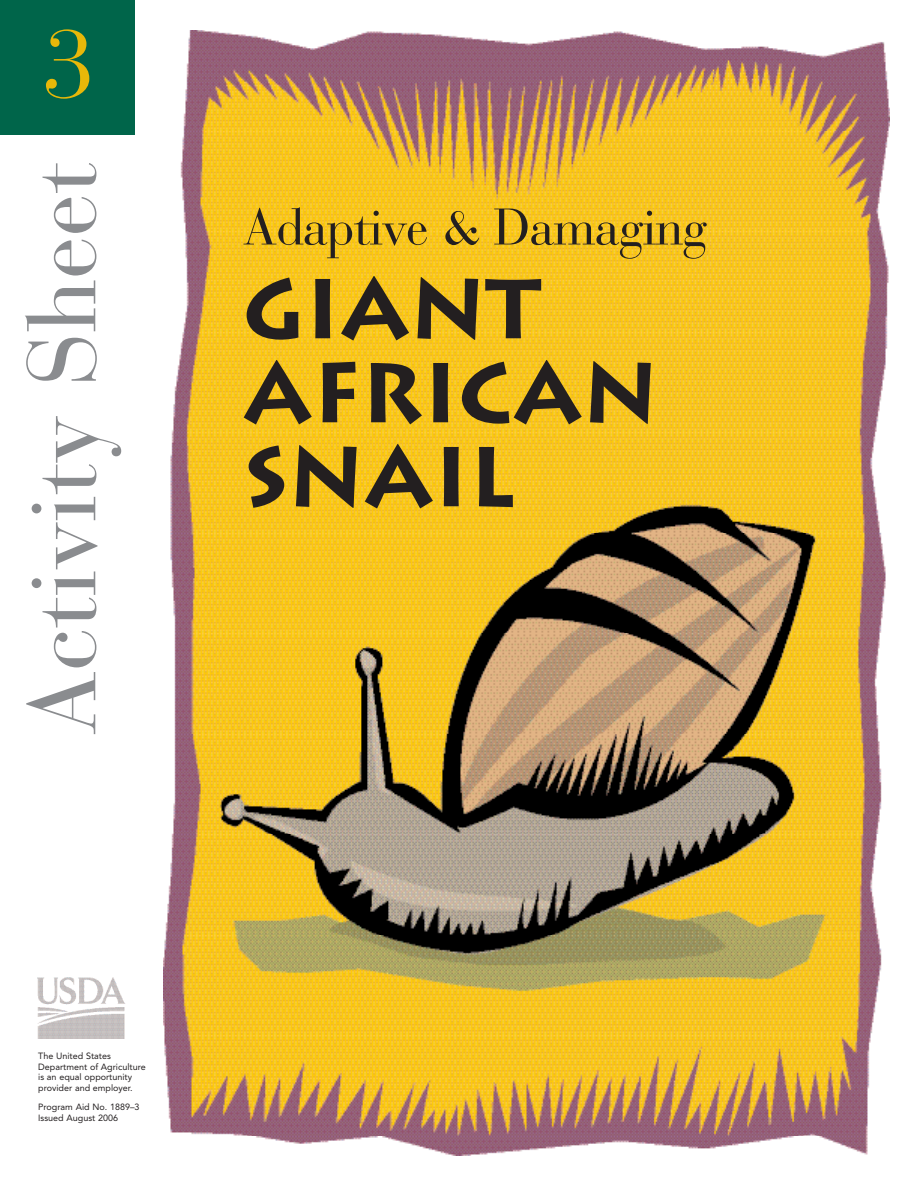
<style>
.page{position:relative;width:918px;height:1188px;background:#fff}
.page>*{position:absolute;margin:0;border:0;box-sizing:border-box;transform-origin:0 0}
.t1{font:96px "Bauer Bodoni";color:#8a8c8f}
.t2{font:96px "Bauer Bodoni";color:#e8b809}
.t3{font:700 84px/84px "Lithos";color:#231f20}
.t4{font:51px "Bauer Bodoni";letter-spacing:-.03em;color:#231f20}
.t5{font:9px/10.5px "Avenir";color:#231f20}
</style>
<div class="page">
<img style="left:183px;top:31px;width:706px;height:100px">
<img style="left:163px;top:131px;width:726px;height:1025px">
<div style="left:0;top:0;width:135px;height:135px;background:#00654a"></div>
<img style="left:37px;top:978px;width:88px;height:60px">
<h1 class="t2" style="left:43px;top:30px;width:55px">3</h1>
<h1 class="t1" style="left:28px;top:735px;width:575px;rotate:-90deg">Activity Sheet</h1>
<h3 class="t4" style="left:243px;top:209px;width:466px">Adaptive &amp; Damaging</h3>
<h2 class="t3" style="left:243px;top:267px;width:417px">Giant<br>AFRICAN<br>SNAIL</h2>
<p class="t5" style="left:38px;top:1052px;width:109px">The United States<br>Department of Agriculture is an equal opportunity provider and employer.</p>
<p class="t5" style="left:38px;top:1103px;width:103px">Program Aid No. 1889–3<br>Issued August 2006</p>
</div>
